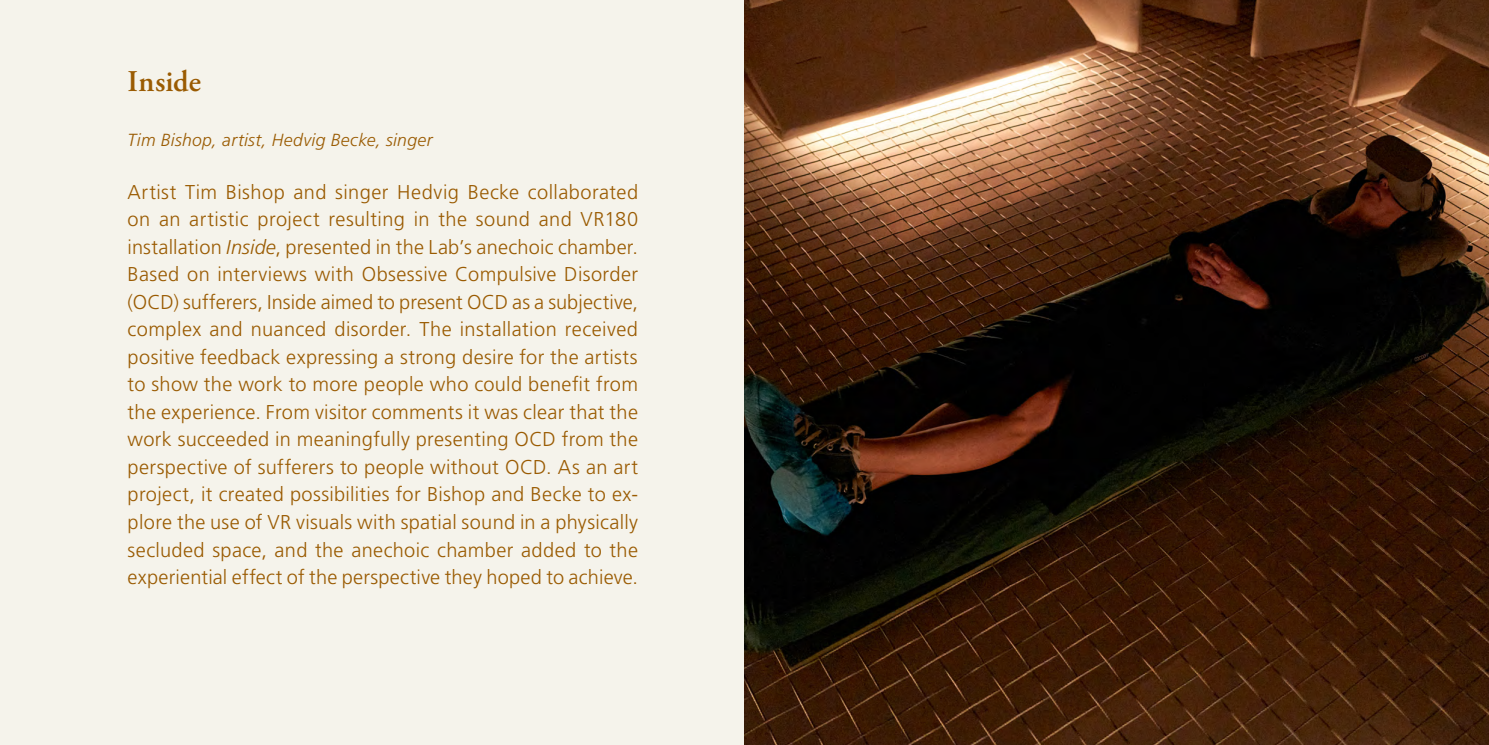
<style>
.page{position:relative;width:1489px;height:745px;background:#fff}
.page>*{position:absolute;margin:0;border:0;box-sizing:border-box;transform-origin:0 0}
.t1{font:600 30px "Adobe Garamond Pro";letter-spacing:.005em;color:#9a5b02}
.t2{font:300 20px/27.5px "Frutiger LT Std";letter-spacing:.01em;color:#9a5b02;text-align:justify}
.t3{font:italic 300 17.5px "Frutiger LT Std";letter-spacing:.02em;color:#9a5b02}
.s1{font-style:italic}
</style>
<div class="page">
<div style="left:0;top:0;width:746px;height:744px;background:#f5f3eb"></div>
<img style="left:744px;top:0;width:744px;height:744px">
<h1 class="t1" style="left:128px;top:64px;width:75px">Inside</h1>
<p class="t3" style="left:128px;top:130px;width:306px">Tim Bishop, artist, Hedvig Becke, singer</p>
<p class="t2" style="left:128px;top:178px;width:512px">Artist Tim Bishop and singer Hedvig Becke collaborated on an artistic project resulting in the sound and VR180 installation <span class="s1">Inside</span>, presented in the Lab’s anechoic chamber.<br>Based on interviews with Obsessive Compulsive Disorder (OCD) sufferers, Inside aimed to present OCD as a subjective, complex and nuanced disorder. The installation received positive feedback expressing a strong desire for the artists to show the work to more people who could benefit from the experience. From visitor comments it was clear that the work succeeded in meaningfully presenting OCD from the perspective of sufferers to people without OCD. As an art project, it created possibilities for Bishop and Becke to ex&shy;plore the use of VR visuals with spatial sound in a physically secluded space, and the anechoic chamber added to the experiential effect of the perspective they hoped to achieve.</p>
</div>
